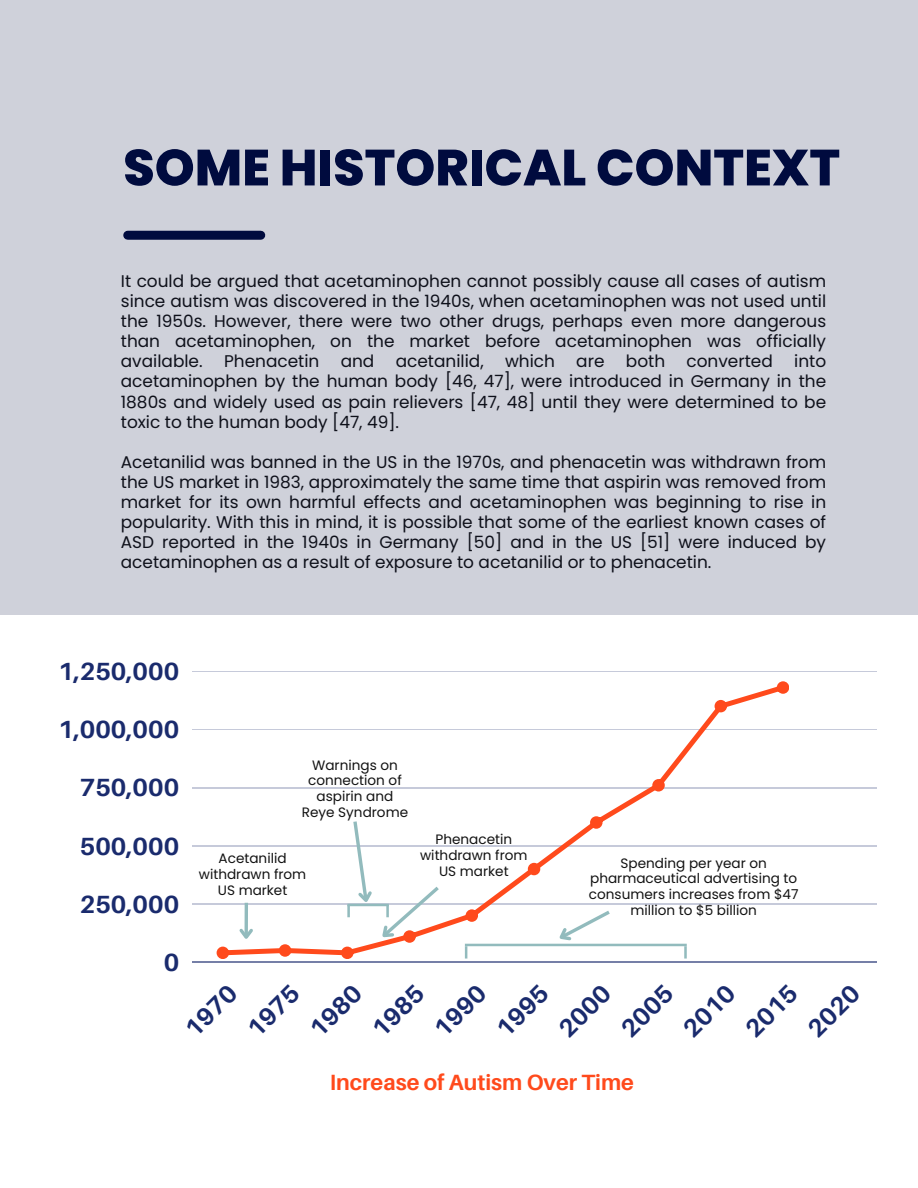
<style>
.page{position:relative;width:918px;height:1188px;background:#fff}
.page>*{position:absolute;margin:0;border:0;box-sizing:border-box;transform-origin:0 0}
.t1{font:800 50.85px "Poppins";color:#000b3e}
.t2{font:700 24.9px "Aileron";color:#1a2b6d}
.t3{font:700 22.05px "Aileron";color:#ff4a1c}
.t4{font:16.95px/20.1px "Poppins";color:#121212;text-align:justify}
.t5{font:13.65px/15.9px "Poppins";color:#121212;text-align:center}
</style>
<div class="page">
<hr style="left:192px;top:671px;width:684px;height:1px;background:#1a2b6d">
<hr style="left:192px;top:729px;width:684px;height:1px;background:#1a2b6d">
<hr style="left:192px;top:787px;width:684px;height:1px;background:#1a2b6d">
<hr style="left:192px;top:845px;width:684px;height:1px;background:#1a2b6d">
<hr style="left:192px;top:904px;width:684px;height:1px;background:#1a2b6d">
<hr style="left:192px;top:962px;width:684px;height:1px;background:#1a2b6d">
<svg style="left:217px;top:681px;width:572px;height:278px"></svg>
<div style="left:0;top:0;width:918px;height:615px;background:#cfd1da"></div>
<p class="t1" style="left:123px;top:132px;width:718px">SOME HISTORICAL CONTEXT</p>
<p class="t4" style="left:121px;top:271px;width:707px">It could be argued that acetaminophen cannot possibly cause all cases of autism since autism was discovered in the 1940s, when acetaminophen was not used until the 1950s. However, there were two other drugs, perhaps even more dangerous than acetaminophen, on the market before acetaminophen was officially available.</p>
<p class="t4" style="left:121px;top:351px;width:707px;text-indent:673px">into acetaminophen by the human body [46, 47], were introduced in Germany in the 1880s and widely used as pain relievers [47, 48] until they were determined to be toxic to the human body [47, 49].</p>
<p class="t4" style="left:121px;top:452px;width:707px">Acetanilid was banned in the US in the 1970s, and phenacetin was withdrawn from the US market in 1983, approximately the same time that aspirin was removed from market for its own harmful effects and acetaminophen was beginning to rise in popularity. With this in mind, it is possible that some of the earliest known cases of ASD reported in the 1940s in Germany [50] and in the US [51] were induced by acetaminophen as a result of exposure to acetanilid or to phenacetin.</p>
<p class="t4" style="left:224px;top:351px;width:97px">Phenacetin</p>
<p class="t4" style="left:341px;top:351px;width:35px">and</p>
<p class="t4" style="left:396px;top:351px;width:89px">acetanilid,</p>
<p class="t4" style="left:505px;top:351px;width:52px">which</p>
<p class="t4" style="left:576px;top:351px;width:30px">are</p>
<p class="t4" style="left:626px;top:351px;width:41px">both</p>
<p class="t4" style="left:686px;top:351px;width:88px">converted</p>
<p class="t2" style="left:58px;top:656px;width:122px">1,250,000</p>
<p class="t2" style="left:58px;top:714px;width:122px">1,000,000</p>
<p class="t2" style="left:80px;top:772px;width:101px">750,000</p>
<p class="t2" style="left:80px;top:830px;width:101px">500,000</p>
<p class="t2" style="left:80px;top:889px;width:101px">250,000</p>
<p class="t2" style="left:164px;top:947px;width:17px">0</p>
<p class="t5" style="left:302px;top:757px;width:108px">Warnings on connection of aspirin and<br>Reye Syndrome</p>
<p class="t5" style="left:199px;top:850px;width:109px;line-height:16.4px">Acetanilid withdrawn from<br>US market</p>
<p class="t5" style="left:420px;top:831px;width:109px;line-height:16.4px">Phenacetin withdrawn from<br>US market</p>
<p class="t5" style="left:589px;top:855px;width:211px">Spending per year on pharmaceutical advertising to consumers increases from $47 million to $5 billion</p>
<p class="t2" style="left:178px;top:1022px;width:64px;rotate:-45deg">1970</p>
<p class="t2" style="left:240px;top:1022px;width:64px;rotate:-45deg">1975</p>
<p class="t2" style="left:303px;top:1022px;width:64px;rotate:-45deg">1980</p>
<p class="t2" style="left:365px;top:1022px;width:64px;rotate:-45deg">1985</p>
<p class="t2" style="left:427px;top:1022px;width:64px;rotate:-45deg">1990</p>
<p class="t2" style="left:489px;top:1022px;width:64px;rotate:-45deg">1995</p>
<p class="t2" style="left:552px;top:1022px;width:64px;rotate:-45deg">2000</p>
<p class="t2" style="left:614px;top:1022px;width:64px;rotate:-45deg">2005</p>
<p class="t2" style="left:676px;top:1022px;width:64px;rotate:-45deg">2010</p>
<p class="t2" style="left:738px;top:1022px;width:64px;rotate:-45deg">2015</p>
<p class="t2" style="left:801px;top:1022px;width:64px;rotate:-45deg">2020</p>
<p class="t3" style="left:330px;top:1068px;width:306px">Increase of Autism Over Time</p>
</div>
